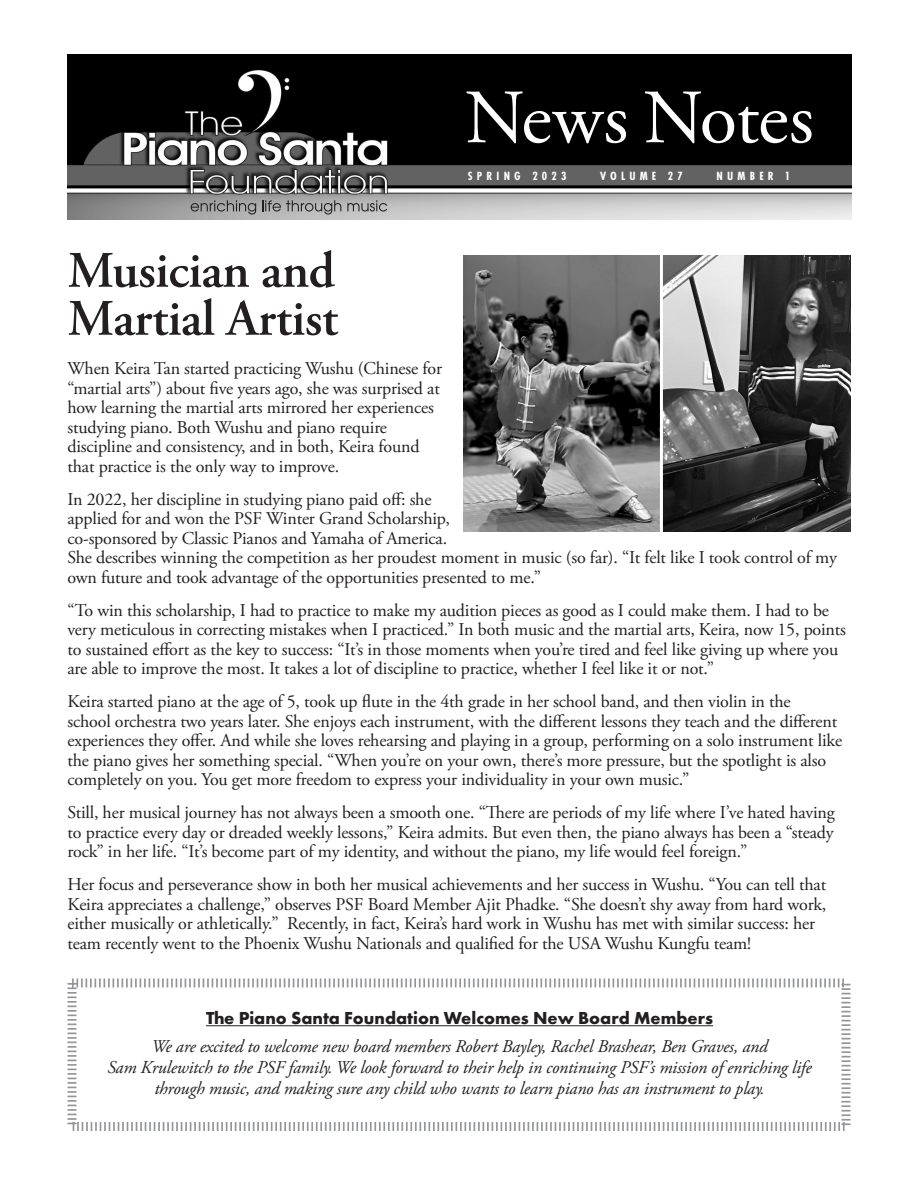
<style>
.page{position:relative;width:918px;height:1188px;background:#fff}
.page>*{position:absolute;margin:0;border:0;box-sizing:border-box;transform-origin:0 0}
.t1{font:76.5px "Adobe Garamond Pro";letter-spacing:-.015em;color:#fff}
.t2{font:600 51px/48px "Adobe Garamond Pro";letter-spacing:-.015em;color:#231f20}
.t3{font:18px/19.5px "Adobe Garamond Pro";letter-spacing:-.01em;color:#231f20}
.t4{font:italic 18px/21px "Adobe Garamond Pro";letter-spacing:-.01em;color:#231f20;text-align:center}
.t5{font:700 18px "Futura PT";color:#231f20}
.A_Text_para{font:700 12.3px "Futura PT Cond";letter-spacing:.34em;color:#fff}
</style>
<div class="page">
<img style="left:68px;top:54px;width:784px;height:165px">
<svg style="left:191px;top:200px;width:65px;height:15px"></svg>
<svg style="left:262px;top:200px;width:79px;height:15px"></svg>
<svg style="left:347px;top:200px;width:40px;height:12px"></svg>
<img style="left:663px;top:255px;width:187px;height:277px">
<svg style="left:67px;top:978px;width:784px;height:153px"></svg>
<hr style="left:206px;top:1025px;width:507px;height:1px;background:#231f20">
<img style="left:464px;top:255px;width:196px;height:277px">
<p class="t1" style="left:465px;top:72px;width:350px">News Notes</p>
<p class="A_Text_para" style="left:468px;top:169px;width:100px">SPRING 2023</p>
<p class="A_Text_para" style="left:600px;top:169px;width:84px">VOLUME 27</p>
<p class="A_Text_para" style="left:717px;top:169px;width:75px">NUMBER 1</p>
<p class="t2" style="left:68px;top:247px;width:272px">Musician and<br>Martial Artist</p>
<p class="t3" style="left:68px;top:360px;width:376px">When Keira Tan started practicing Wushu (Chinese for “martial arts”) about five years ago, she was surprised at how learning the martial arts mirrored her experiences studying piano. Both Wushu and piano require discipline and consistency, and in both, Keira found that practice is the only way to improve.</p>
<p class="t3" style="left:68px;top:490px;width:771px">In 2022, her discipline in studying piano paid off: she<br>applied for and won the PSF Winter Grand Scholarship,<br>co-sponsored by Classic Pianos and Yamaha of America.<br>She describes winning the competition as her proudest moment in music (so far). “It felt like I took control of my own future and took advantage of the opportunities presented to me.”</p>
<p class="t3" style="left:68px;top:601px;width:780px">“To win this scholarship, I had to practice to make my audition pieces as good as I could make them. I had to be very meticulous in correcting mistakes when I practiced.” In both music and the martial arts, Keira, now 15, points to sustained effort as the key to success: “It’s in those moments when you’re tired and feel like giving up where you are able to improve the most. It takes a lot of discipline to practice, whether I feel like it or not.”</p>
<p class="t3" style="left:68px;top:693px;width:776px">Keira started piano at the age of 5, took up flute in the 4th grade in her school band, and then violin in the<br>school orchestra two years later. She enjoys each instrument, with the different lessons they teach and the different experiences they offer. And while she loves rehearsing and playing in a group, performing on a solo instrument like the piano gives her something special. “When you’re on your own, there’s more pressure, but the spotlight is also completely on you. You get more freedom to express your individuality in your own music.”</p>
<p class="t3" style="left:68px;top:804px;width:769px;text-align:justify">Still, her musical journey has not always been a smooth one. “There are periods of my life where I’ve hated having to practice every day or dreaded weekly lessons,” Keira admits. But even then, the piano always has been a “steady rock” in her life. “It’s become part of my identity, and without the piano, my life would feel foreign.”</p>
<p class="t3" style="left:68px;top:876px;width:760px">Her focus and perseverance show in both her musical achievements and her success in Wushu. “You can tell that Keira appreciates a challenge,” observes PSF Board Member Ajit Phadke. “She doesn’t shy away from hard work, either musically or athletically.” Recently, in fact, Keira’s hard work in Wushu has met with similar success: her team recently went to the Phoenix Wushu Nationals and qualified for the USA Wushu Kungfu team!</p>
<p class="t5" style="left:206px;top:1006px;width:509px">The Piano Santa Foundation Welcomes New Board Members</p>
<p class="t4" style="left:107px;top:1036px;width:706px">We are excited to welcome new board members Robert Bayley, Rachel Brashear, Ben Graves, and<br>Sam Krulewitch to the PSF family. We look forward to their help in continuing PSF’s mission of enriching life through music, and making sure any child who wants to learn piano has an instrument to play.</p>
</div>
